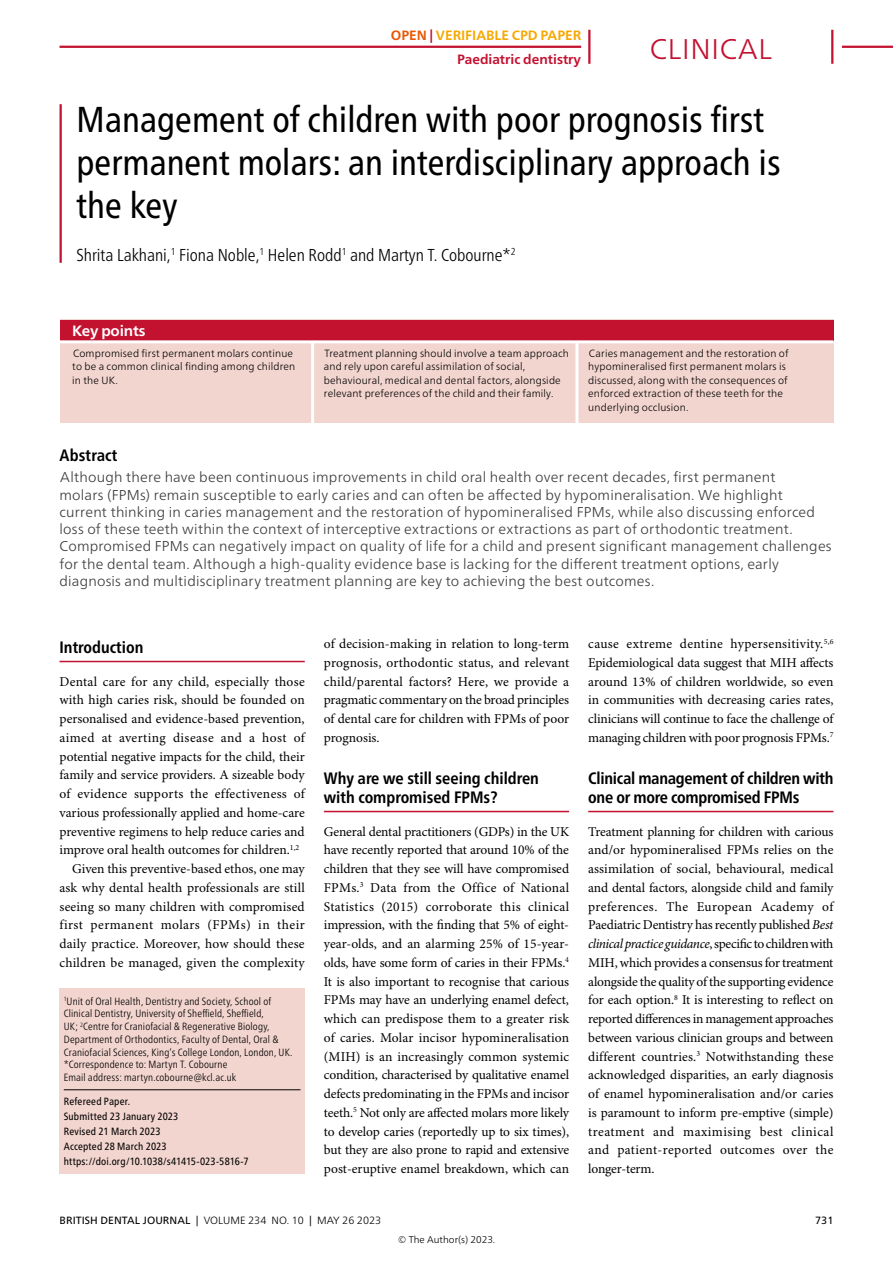
<style>
.page{position:relative;width:893px;height:1263px;background:#fff}
.page>*{position:absolute;margin:0;border:0;box-sizing:border-box;transform-origin:0 0}
.Title_3_Cnd_24pt{font:36px/43.2px "Frutiger Neue LT Pro Cn Rg 2";color:#000}
.t1{font:300 28.5px "Frutiger Neue LT Pro";letter-spacing:.025em;color:#c31130}
.Author_1{font:17.25px "Frutiger Neue LT Pro Cn Lt 2";color:#000}
.SectionHeading_1_MSS{font:700 condensed 16.5px/18.8px "Frutiger Neue LT Pro";letter-spacing:-.015em;color:#000}
.Abstract_Heading_MSS{font:700 condensed 16.5px "Frutiger Neue LT Pro";letter-spacing:.01em;color:#000}
.Key_Points_Heading_x{font:700 15px "Frutiger Neue LT Pro";letter-spacing:-.01em;color:#fff}
.t2{font:300 14.25px/17.2px "Frutiger Neue LT Pro";letter-spacing:.015em;color:#3a3a39}
.Para_9pt_justified_1{font:13.5px/18.8px "Minion Pro";letter-spacing:-.005em;color:#000;text-align:justify}
.Para_9pt_justified{font:13.5px/18.8px "Minion Pro";letter-spacing:.005em;color:#000;text-align:justify}
.NoXML_MSS_page_tag_t{font:700 13.5px "Frutiger Neue LT Pro";color:#f7a800}
.t3{font:700 13.5px "Frutiger Neue LT Pro";color:#c31130}
.t4{font:300 10.5px/13.5px "Frutiger Neue LT Pro";letter-spacing:.015em;color:#000}
.NoXML_Biography_MSS{font:10.5px/12.8px "Frutiger Neue LT Pro Cn Lt 2";letter-spacing:.015em;color:#000}
.NoXML_article_detail{font:10.5px "Frutiger Neue LT Pro Cn Rg 2";letter-spacing:.015em;color:#000}
.t5{font:10.5px "Frutiger Neue LT Pro";color:#000}
.t6{font:300 9.75px "Frutiger Neue LT Pro";color:#000}
.s1{color:#ea5602}
.s2{color:#c31130}
.s3{font-family:"Frutiger Neue LT Pro";font-stretch:condensed}
.s4{font-family:"Frutiger Neue LT Pro";font-weight:300;font-stretch:condensed}
.s5{font-style:italic}
.s6{font-weight:400}
</style>
<div class="page">
<div style="left:60px;top:320px;width:773px;height:103px;background:#f3d5cf"></div>
<hr style="left:60px;top:104px;width:2px;height:159px;background:#c31130">
<hr style="left:60px;top:661px;width:245px;height:1px;background:#c31130">
<hr style="left:324px;top:811px;width:245px;height:1px;background:#c31130">
<hr style="left:588px;top:811px;width:245px;height:1px;background:#c31130">
<div style="left:60px;top:320px;width:773px;height:20px;background:#c31130"></div>
<hr style="left:60px;top:340px;width:773px;height:3px;background:#fff">
<div style="left:60px;top:988px;width:245px;height:185px;background:#f3d5cf"></div>
<hr style="left:64px;top:1089px;width:236px;height:1px;background:#000">
<hr style="left:311px;top:342px;width:3px;height:109px;background:#fff">
<hr style="left:575px;top:342px;width:3px;height:109px;background:#fff">
<hr style="left:60px;top:46px;width:521px;height:2px;background:#c31130">
<hr style="left:842px;top:46px;width:51px;height:2px;background:#c31130">
<hr style="left:588px;top:30px;width:2px;height:34px;background:#c31130">
<hr style="left:831px;top:30px;width:2px;height:34px;background:#c31130">
<p class="NoXML_MSS_page_tag_t" style="left:391px;top:27px;width:192px"><span class="s1">OPEN</span> <span class="s2">|</span> VERIFIABLE CPD PAPER</p>
<p class="t3" style="left:457px;top:51px;width:125px">Paediatric dentistry</p>
<h2 class="t1" style="left:650px;top:32px;width:124px">CLINICAL</h2>
<p class="Title_3_Cnd_24pt" style="left:77px;top:98px;width:706px"><span class="s3">Management of children with poor prognosis first </span>permanent molars: an interdisciplinary approach is the key</p>
<p class="Author_1" style="left:77px;top:244px;width:441px">Shrita Lakhani,<sup>1</sup> Fiona Noble,<sup>1</sup> Helen Rodd<sup>1</sup> and Martyn T. Cobourne*<sup>2</sup></p>
<p class="Key_Points_Heading_x" style="left:72px;top:322px;width:75px">Key points</p>
<p class="t4" style="left:72px;top:346px;width:224px">Compromised first permanent molars continue to be a common clinical finding among children in the UK.</p>
<p class="t4" style="left:324px;top:346px;width:247px">Treatment planning should involve a team approach and rely upon careful assimilation of social, behavioural, medical and dental factors, alongside relevant preferences of the child and their family.</p>
<p class="t4" style="left:588px;top:346px;width:202px">Caries management and the restoration of hypomineralised first permanent molars is discussed, along with the consequences of enforced extraction of these teeth for the underlying occlusion.</p>
<p class="Abstract_Heading_MSS" style="left:60px;top:445px;width:59px">Abstract</p>
<p class="t2" style="left:60px;top:469px;width:774px">Although there have been continuous improvements in child oral health over recent decades, first permanent<br>molars (FPMs) remain susceptible to early caries and can often be affected by hypomineralisation. We highlight current thinking in caries management and the restoration of hypomineralised FPMs, while also discussing enforced loss of these teeth within the context of interceptive extractions or extractions as part of orthodontic treatment.<br>Compromised FPMs can negatively impact on quality of life for a child and present significant management challenges for the dental team. Although a high-quality evidence base is lacking for the different treatment options, early diagnosis and multidisciplinary treatment planning are key to achieving the best outcomes.</p>
<p class="SectionHeading_1_MSS" style="left:60px;top:637px;width:85px">Introduction</p>
<p class="Para_9pt_justified_1" style="left:60px;top:672px;width:247px">Dental care for any child, especially those with high caries risk, should be founded on personalised and evidence-based prevention, aimed at averting disease and a host of potential negative impacts for the child, their family and service providers. A sizeable body of evidence supports the effectiveness of various professionally applied and home-care preventive regimens to help reduce caries and improve oral health outcomes for children.<sup>1,2</sup></p>
<p class="Para_9pt_justified" style="left:60px;top:860px;width:247px;text-indent:13px">Given this preventive-based ethos, one may ask why dental health professionals are still seeing so many children with compromised first permanent molars (FPMs) in their daily practice. Moreover, how should these children be managed, given the complexity</p>
<p class="NoXML_Biography_MSS" style="left:64px;top:994px;width:230px"><sup>1</sup>Unit of Oral Health, Dentistry and Society, School of <span class="s4">Clinical Dentistry, University of Sheffield, Sheffield,<br></span>UK; <sup>2</sup>Centre for Craniofacial &amp; Regenerative Biology, Department of Orthodontics, Faculty of Dental, Oral &amp; Craniofacial Sciences, King’s College London, London, UK. *Correspondence to: Martyn T. Cobourne<br>Email address: martyn.cobourne@kcl.ac.uk</p>
<p class="NoXML_article_detail" style="left:64px;top:1095px;width:68px">Refereed Paper.</p>
<p class="NoXML_article_detail" style="left:64px;top:1110px;width:116px">Submitted 23 January 2023</p>
<p class="NoXML_article_detail" style="left:64px;top:1125px;width:98px">Revised 21 March 2023</p>
<p class="NoXML_article_detail" style="left:64px;top:1140px;width:104px">Accepted 28 March 2023</p>
<p class="NoXML_article_detail" style="left:64px;top:1155px;width:186px">https://doi.org/10.1038/s41415-023-5816-7</p>
<p class="Para_9pt_justified" style="left:324px;top:635px;width:247px">of decision-making in relation to long-term prognosis, orthodontic status, and relevant child/parental factors? Here, we provide a pragmatic commentary on the broad principles of dental care for children with FPMs of poor prognosis.</p>
<p class="SectionHeading_1_MSS" style="left:324px;top:768px;width:217px">Why are we still seeing children with compromised FPMs?</p>
<p class="Para_9pt_justified_1" style="left:324px;top:822px;width:247px">General dental practitioners (GDPs) in the UK have recently reported that around 10% of the children that they see will have compromised FPMs.<sup>3</sup> Data from the Office of National Statistics (2015) corroborate this clinical impression, with the finding that 5% of eight&shy;year-olds, and an alarming 25% of 15-year&shy;olds, have some form of caries in their FPMs.<sup>4<br></sup>It is also important to recognise that carious FPMs may have an underlying enamel defect, which can predispose them to a greater risk of caries. Molar incisor hypomineralisation (MIH) is an increasingly common systemic condition, characterised by qualitative enamel defects predominating in the FPMs and incisor teeth.<sup>5</sup> Not only are affected molars more likely to develop caries (reportedly up to six times), but they are also prone to rapid and extensive post-eruptive enamel breakdown, which can</p>
<p class="Para_9pt_justified_1" style="left:588px;top:635px;width:247px">cause extreme dentine hypersensitivity.<sup>5,6<br></sup>Epidemiological data suggest that MIH affects around 13% of children worldwide, so even in communities with decreasing caries rates, clinicians will continue to face the challenge of managing children with poor prognosis FPMs.<sup>7</sup></p>
<p class="SectionHeading_1_MSS" style="left:588px;top:768px;width:247px">Clinical management of children with one or more compromised FPMs</p>
<p class="Para_9pt_justified_1" style="left:588px;top:822px;width:247px">Treatment planning for children with carious and/or hypomineralised FPMs relies on the assimilation of social, behavioural, medical and dental factors, alongside child and family preferences. The European Academy of Paediatric Dentistry has recently published <span class="s5">Best clinical practice guidance</span>, specific to children with MIH, which provides a consensus for treatment alongside the quality of the supporting evidence for each option.<sup>8</sup> It is interesting to reflect on reported differences in management approaches between various clinician groups and between different countries.<sup>3</sup> Notwithstanding these acknowledged disparities, an early diagnosis of enamel hypomineralisation and/or caries is paramount to inform pre-emptive (simple) treatment and maximising best clinical and patient-reported outcomes over the longer-term.</p>
<p class="t4" style="left:60px;top:1214px;width:323px"><span class="s6">BRITISH DENTAL JOURNAL |</span> VOLUME 234 NO. 10 <span class="s6">|</span> May 26 2023</p>
<p class="t5" style="left:815px;top:1214px;width:20px">731</p>
<p class="t6" style="left:398px;top:1234px;width:99px">© The Author(s) 2023.</p>
</div>
